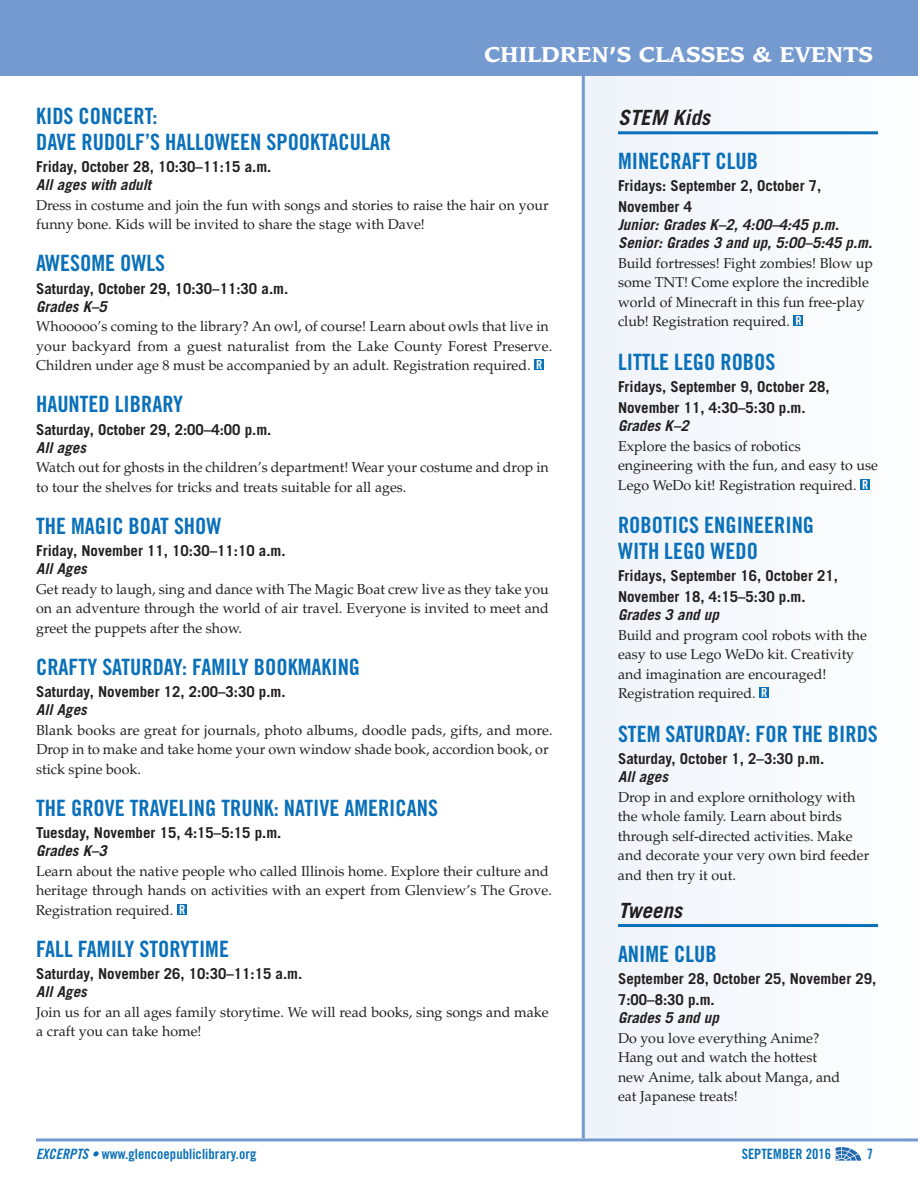
<style>
.page{position:relative;width:918px;height:1188px;background:#fff}
.page>*{position:absolute;margin:0;border:0;box-sizing:border-box;transform-origin:0 0}
.t1{font:22.5px/25.5px "Trade Gothic Bold Cond Twenty";color:#0970b9}
.t2{font:700 21px "Leawood";letter-spacing:.01em;color:#fff}
.t3{font:italic 700 21px "Trade Gothic";color:#231f20}
.t4{font:700 15px/21px "Trade Gothic";color:#231f20}
.t5{font:italic 700 15px/18px "Trade Gothic";color:#231f20}
.t6{font:14.25px/19.5px "Palatino";color:#231f20}
.t7{font:14.25px "Trade Gothic Bold Cond Twenty";letter-spacing:.005em;color:#0970b9}
.t8{font:12.6px "Trade Gothic Bold Cond Twenty";color:#fff}
.s1{font-family:"Trade Gothic Bold Cond Twenty Obl"}
</style>
<div class="page">
<div style="left:583px;top:4px;width:335px;height:1134px;background:#f6f9fc"></div>
<hr style="left:582px;top:4px;width:3px;height:1134px;background:#759ad0">
<div style="left:0;top:0;width:918px;height:76px;background:#759ad0"></div>
<hr style="left:618px;top:131px;width:260px;height:3px;background:#0970b9">
<hr style="left:618px;top:924px;width:260px;height:3px;background:#0970b9">
<div style="left:794px;top:316px;width:9px;height:10px;background:#0970b9"></div>
<div style="left:860px;top:479px;width:10px;height:11px;background:#0970b9"></div>
<div style="left:759px;top:688px;width:10px;height:10px;background:#0970b9"></div>
<div style="left:177px;top:904px;width:10px;height:11px;background:#0970b9"></div>
<div style="left:534px;top:360px;width:10px;height:10px;background:#0970b9"></div>
<hr style="left:36px;top:1138px;width:882px;height:3px;background:#759ad0">
<svg style="left:836px;top:1147px;width:25px;height:13px"></svg>
<h2 class="t2" style="left:484px;top:45px;width:390px">CHILDREN’S CLASSES &amp; EVENTS</h2>
<h1 class="t1" style="left:36px;top:105px;width:356px">KIDS CONCERT:<br>DAVE RUDOLF’S HALLOWEEN SPOOKTACULAR</h1>
<p class="t4" style="left:36px;top:158px;width:237px">Friday, October 28, 10:30–11:15 a.m.</p>
<p class="t5" style="left:36px;top:177px;width:117px">All ages with adult</p>
<p class="t6" style="left:36px;top:197px;width:514px">Dress in costume and join the fun with songs and stories to raise the hair on your funny bone. Kids will be invited to share the stage with Dave!</p>
<h1 class="t1" style="left:36px;top:252px;width:131px">AWESOME OWLS</h1>
<p class="t4" style="left:36px;top:279px;width:254px">Saturday, October 29, 10:30–11:30 a.m.</p>
<p class="t5" style="left:36px;top:299px;width:72px">Grades K–5</p>
<p class="t6" style="left:36px;top:318px;width:518px">Whooooo’s coming to the library? An owl, of course! Learn about owls that live in your backyard from a guest naturalist from the Lake County Forest Preserve.<br>Children under age 8 must be accompanied by an adult. Registration required.</p>
<h1 class="t1" style="left:36px;top:393px;width:149px">HAUNTED LIBRARY</h1>
<p class="t4" style="left:36px;top:420px;width:237px">Saturday, October 29, 2:00–4:00 p.m.</p>
<p class="t5" style="left:36px;top:440px;width:52px">All ages</p>
<p class="t6" style="left:36px;top:459px;width:514px">Watch out for ghosts in the children’s department! Wear your costume and drop in to tour the shelves for tricks and treats suitable for all ages.</p>
<h1 class="t1" style="left:36px;top:515px;width:187px">THE MAGIC BOAT SHOW</h1>
<p class="t4" style="left:36px;top:542px;width:251px">Friday, November 11, 10:30–11:10 a.m.</p>
<p class="t5" style="left:36px;top:561px;width:52px">All Ages</p>
<p class="t6" style="left:36px;top:581px;width:514px;text-align:justify">Get ready to laugh, sing and dance with The Magic Boat crew live as they take you on an adventure through the world of air travel. Everyone is invited to meet and greet the puppets after the show.</p>
<h1 class="t1" style="left:36px;top:656px;width:326px">CRAFTY SATURDAY: FAMILY BOOKMAKING</h1>
<p class="t4" style="left:36px;top:683px;width:251px">Saturday, November 12, 2:00–3:30 p.m.</p>
<p class="t5" style="left:36px;top:702px;width:52px">All Ages</p>
<p class="t6" style="left:36px;top:722px;width:518px">Blank books are great for journals, photo albums, doodle pads, gifts, and more.<br>Drop in to make and take home your own window shade book, accordion book, or stick spine book.</p>
<h1 class="t1" style="left:36px;top:797px;width:403px">THE GROVE TRAVELING TRUNK: NATIVE AMERICANS</h1>
<p class="t4" style="left:36px;top:824px;width:247px">Tuesday, November 15, 4:15–5:15 p.m.</p>
<p class="t5" style="left:36px;top:843px;width:72px">Grades K–3</p>
<p class="t6" style="left:36px;top:863px;width:518px">Learn about the native people who called Illinois home. Explore their culture and heritage through hands on activities with an expert from Glenview’s The Grove.<br>Registration required.</p>
<h1 class="t1" style="left:36px;top:938px;width:194px">FALL FAMILY STORYTIME</h1>
<p class="t4" style="left:36px;top:965px;width:268px">Saturday, November 26, 10:30–11:15 a.m.</p>
<p class="t5" style="left:36px;top:984px;width:52px">All Ages</p>
<p class="t6" style="left:36px;top:1004px;width:514px">Join us for an all ages family storytime. We will read books, sing songs and make a craft you can take home!</p>
<p class="t8" style="left:536px;top:360px;width:8px">R</p>
<p class="t8" style="left:179px;top:905px;width:8px">R</p>
<h2 class="t3" style="left:618px;top:110px;width:94px">STEM Kids</h2>
<h1 class="t1" style="left:618px;top:150px;width:141px">MINECRAFT CLUB</h1>
<p class="t4" style="left:618px;top:177px;width:205px">Fridays: September 2, October 7,<br>November 4</p>
<p class="t5" style="left:618px;top:217px;width:256px">Junior: Grades K–2, 4:00–4:45 p.m.<br>Senior: Grades 3 and up, 5:00–5:45 p.m.</p>
<p class="t6" style="left:618px;top:255px;width:256px">Build fortresses! Fight zombies! Blow up some TNT! Come explore the incredible world of Minecraft in this fun free-play club! Registration required.</p>
<h1 class="t1" style="left:618px;top:351px;width:159px">LITTLE LEGO ROBOS</h1>
<p class="t4" style="left:618px;top:378px;width:213px">Fridays, September 9, October 28,<br>November 11, 4:30–5:30 p.m.</p>
<p class="t5" style="left:618px;top:418px;width:72px">Grades K–2</p>
<p class="t6" style="left:618px;top:438px;width:261px">Explore the basics of robotics engineering with the fun, and easy to use<br>Lego WeDo kit! Registration required.</p>
<h1 class="t1" style="left:618px;top:514px;width:198px">ROBOTICS ENGINEERING<br>WITH LEGO WEDO</h1>
<p class="t4" style="left:618px;top:567px;width:222px">Fridays, September 16, October 21,<br>November 18, 4:15–5:30 p.m.</p>
<p class="t5" style="left:618px;top:607px;width:102px">Grades 3 and up</p>
<p class="t6" style="left:618px;top:627px;width:251px">Build and program cool robots with the easy to use Lego WeDo kit. Creativity and imagination are encouraged!<br>Registration required.</p>
<h1 class="t1" style="left:618px;top:723px;width:261px">STEM SATURDAY: FOR THE BIRDS</h1>
<p class="t4" style="left:618px;top:750px;width:208px">Saturday, October 1, 2–3:30 p.m.</p>
<p class="t5" style="left:618px;top:769px;width:52px">All ages</p>
<p class="t6" style="left:618px;top:789px;width:253px">Drop in and explore ornithology with the whole family. Learn about birds through self-directed activities. Make and decorate your very own bird feeder and then try it out.</p>
<h2 class="t3" style="left:618px;top:903px;width:66px">Tweens</h2>
<h1 class="t1" style="left:618px;top:943px;width:100px">ANIME CLUB</h1>
<p class="t4" style="left:618px;top:970px;width:260px">September 28, October 25, November 29,<br>7:00–8:30 p.m.</p>
<p class="t5" style="left:618px;top:1010px;width:102px">Grades 5 and up</p>
<p class="t6" style="left:618px;top:1030px;width:224px">Do you love everything Anime?<br>Hang out and watch the hottest new Anime, talk about Manga, and eat Japanese treats!</p>
<p class="t8" style="left:795px;top:316px;width:8px">R</p>
<p class="t8" style="left:862px;top:480px;width:8px">R</p>
<p class="t8" style="left:761px;top:688px;width:8px">R</p>
<p class="t7" style="left:36px;top:1149px;width:222px"><span class="s1">EXCERPTS •</span> www.glencoepubliclibrary.org</p>
<p class="t7" style="left:742px;top:1149px;width:91px">SEPTEMBER 2016</p>
<p class="t7" style="left:867px;top:1149px;width:8px">7</p>
</div>
